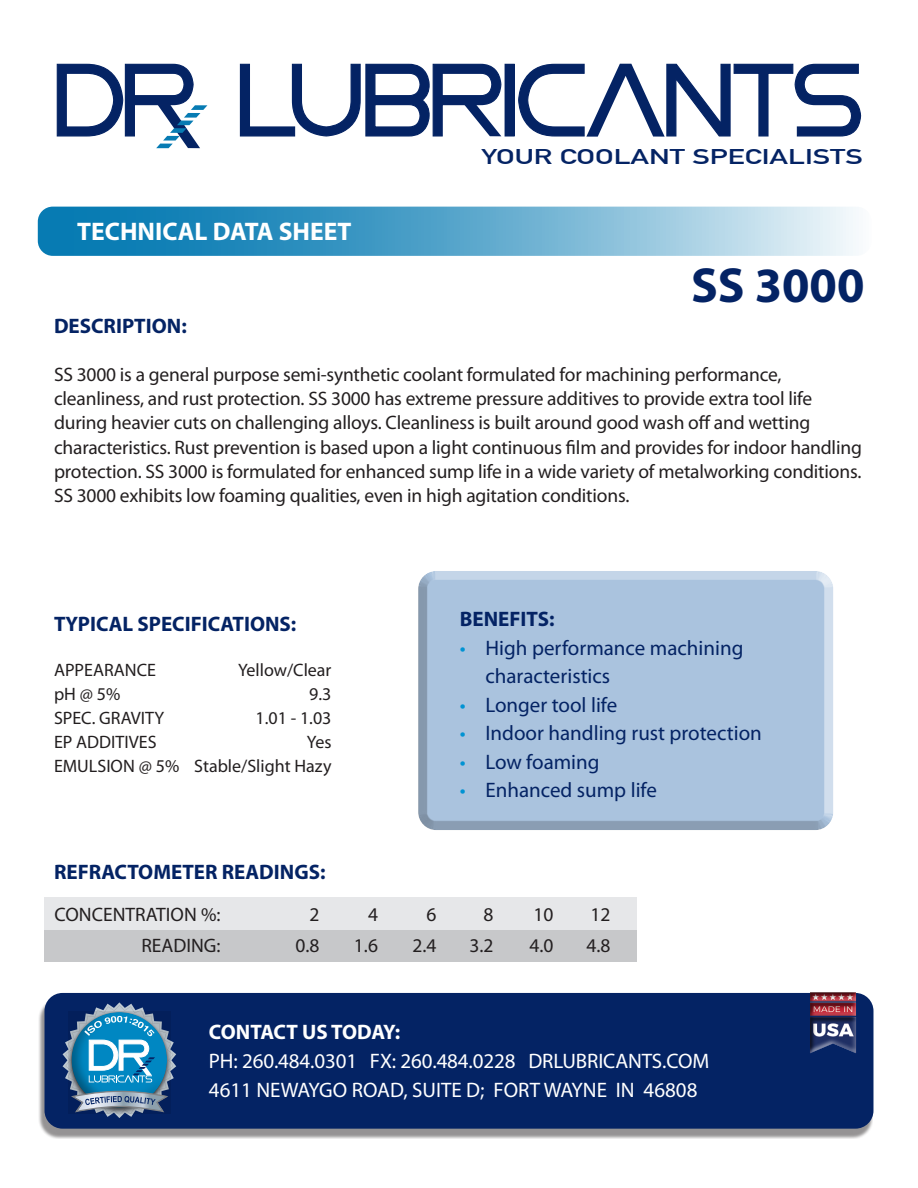
<style>
.page{position:relative;width:918px;height:1188px;background:#fff}
.page>*{position:absolute;margin:0;border:0;box-sizing:border-box;transform-origin:0 0}
.t1{font:700 49.5px "Myriad Pro";color:#042364}
.t2{font:700 25.5px "Myriad Pro";color:#fff}
.t3{font:21px/28.5px "Myriad Pro";color:#042364}
.t4{font:21px "Myriad Pro";letter-spacing:-.005em;color:#fff}
.t5{font:700 21px "Myriad Pro";color:#042364}
.t6{font:700 21px "Myriad Pro";letter-spacing:-.015em;color:#fff}
.t7{font:700 20.85px "DIN Alternate";color:#042364;scale:1.46 1}
.t8{font:19.5px/24px "Myriad Pro";letter-spacing:-.01em;color:#231f20}
.t9{font:18px/24px "Myriad Pro";color:#231f20;text-align:right}
.s1{color:#0093d3}
</style>
<div class="page">
<svg style="left:38px;top:207px;width:834px;height:49px;background:#63accf"></svg>
<div style="left:38px;top:998px;width:835px;height:141px;background:#231f20;opacity:.48"></div>
<div style="left:45px;top:993px;width:828px;height:136px;background:#042364;border-radius:18px"></div>
<div style="left:505px;top:64px;width:9px;height:72px;background:#042364"></div>
<div style="left:505px;top:64px;width:10px;height:73px;border:1px solid #042364"></div>
<svg style="left:239px;top:63px;width:263px;height:74px"></svg>
<svg style="left:518px;top:63px;width:344px;height:74px"></svg>
<svg style="left:56px;top:63px;width:151px;height:85px"></svg>
<img style="left:794px;top:992px;width:78px;height:12px">
<div style="left:806px;top:991px;width:57px;height:64px;background:#042364"></div>
<div style="left:803px;top:985px;width:58px;height:70px;background:#231f20;opacity:.75"></div>
<div style="left:417px;top:570px;width:417px;height:263px;background:#231f20;opacity:.75"></div>
<svg style="left:63px;top:1002px;width:113px;height:116px"></svg>
<div style="left:45px;top:929px;width:592px;height:32px;background:#c7c8ca"></div>
<div style="left:45px;top:898px;width:592px;height:32px;background:#e6e7e9"></div>
<h2 class="t2" style="left:77px;top:215px;width:276px">TECHNICAL DATA SHEET</h2>
<p class="t7" style="left:482px;top:141px;width:263px">YOUR COOLANT SPECIALISTS</p>
<h1 class="t1" style="left:691px;top:253px;width:175px">SS 3000</h1>
<p class="t5" style="left:54px;top:313px;width:134px">DESCRIPTION:</p>
<p class="t8" style="left:54px;top:363px;width:809px">SS 3000 is a general purpose semi-synthetic coolant formulated for machining performance, cleanliness, and rust protection. SS 3000 has extreme pressure additives to provide extra tool life during heavier cuts on challenging alloys. Cleanliness is built around good wash off and wetting characteristics. Rust prevention is based upon a light continuous film and provides for indoor handling protection. SS 3000 is formulated for enhanced sump life in a wide variety of metalworking conditions.<br>SS 3000 exhibits low foaming qualities, even in high agitation conditions.</p>
<p class="t5" style="left:54px;top:610px;width:244px">TYPICAL SPECIFICATIONS:</p>
<p class="t9" style="left:54px;top:658px;width:103px">APPEARANCE</p>
<p class="t9" style="left:238px;top:658px;width:95px">Yellow/Clear</p>
<p class="t9" style="left:54px;top:682px;width:68px">pH @ 5%</p>
<p class="t9" style="left:309px;top:682px;width:24px">9.3</p>
<p class="t9" style="left:54px;top:706px;width:112px">SPEC. GRAVITY</p>
<p class="t9" style="left:255px;top:706px;width:78px">1.01 - 1.03</p>
<p class="t9" style="left:54px;top:730px;width:104px">EP ADDITIVES</p>
<p class="t9" style="left:54px;top:730px;width:279px">Yes<br>EMULSION @ 5% Stable/Slight Hazy</p>
<p class="t5" style="left:460px;top:605px;width:96px">BENEFITS:</p>
<p class="t3" style="left:485px;top:633px;width:260px;text-indent:-25px"><span class="s1">•</span> High performance machining characteristics</p>
<p class="t3" style="left:460px;top:690px;width:159px"><span class="s1">•</span> Longer tool life</p>
<p class="t3" style="left:460px;top:719px;width:303px"><span class="s1">•</span> Indoor handling rust protection</p>
<p class="t3" style="left:460px;top:747px;width:141px"><span class="s1">•</span> Low foaming</p>
<p class="t3" style="left:460px;top:776px;width:199px"><span class="s1">•</span> Enhanced sump life</p>
<p class="t5" style="left:54px;top:858px;width:273px">REFRACTOMETER READINGS:</p>
<p class="t8" style="left:55px;top:902px;width:167px">CONCENTRATION %:</p>
<p class="t8" style="left:310px;top:902px;width:12px">2</p>
<p class="t8" style="left:368px;top:902px;width:12px">4</p>
<p class="t8" style="left:427px;top:902px;width:12px">6</p>
<p class="t8" style="left:484px;top:902px;width:12px">8</p>
<p class="t8" style="left:534px;top:902px;width:22px">10</p>
<p class="t8" style="left:591px;top:902px;width:22px">12</p>
<p class="t8" style="left:141px;top:933px;width:81px">READING:</p>
<p class="t8" style="left:295px;top:933px;width:26px">0.8</p>
<p class="t8" style="left:354px;top:933px;width:26px">1.6</p>
<p class="t8" style="left:412px;top:933px;width:26px">2.4</p>
<p class="t8" style="left:469px;top:933px;width:26px">3.2</p>
<p class="t8" style="left:529px;top:933px;width:26px">4.0</p>
<p class="t8" style="left:586px;top:933px;width:26px">4.8</p>
<p class="t6" style="left:209px;top:1018px;width:193px">CONTACT US TODAY:</p>
<p class="t4" style="left:209px;top:1048px;width:502px">PH: 260.484.0301 FX: 260.484.0228 DRLUBRICANTS.COM</p>
<p class="t4" style="left:209px;top:1077px;width:490px">4611 NEWAYGO ROAD, SUITE D; FORT WAYNE IN 46808</p>
</div>
